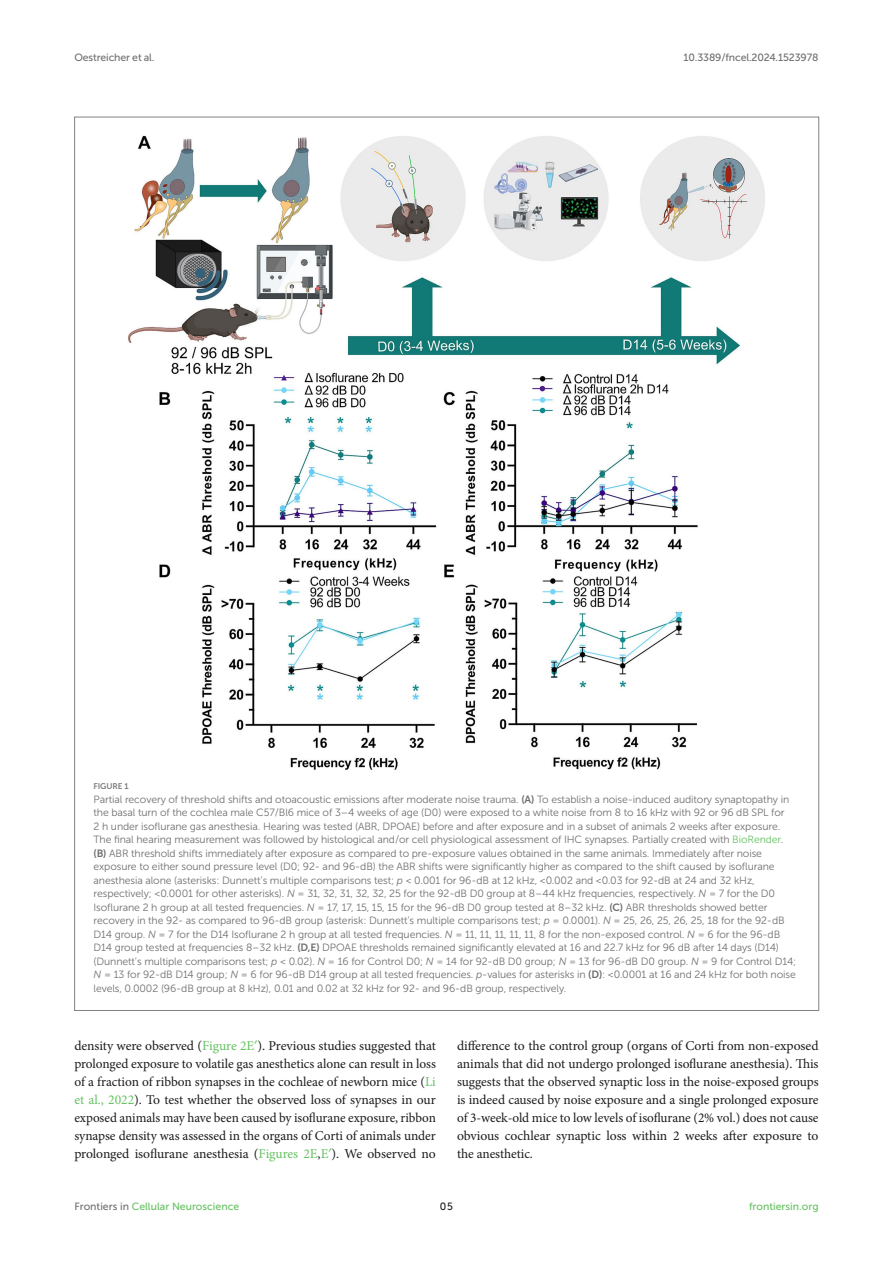
<style>
.page{position:relative;width:893px;height:1263px;background:#fff}
.page>*{position:absolute;margin:0;border:0;box-sizing:border-box;transform-origin:0 0}
.TEXT{font:13.5px/18px "Minion Pro";letter-spacing:-.005em;color:#1b1c1b;text-align:justify}
.FIG_LEG{font:10.5px/13.5px "Museo Sans 300";letter-spacing:-.01em;color:#706f70}
.t1{font:10.5px "Museo Sans 500";color:#65c161}
.t2{font:10.5px "Museo Sans 500";letter-spacing:-.015em;color:#706f70}
.t3{font:10.5px "Museo Sans 500";color:#1b1c1b}
.FIG_HD{font:8.25px "Museo Sans 700";letter-spacing:-.01em;color:#7e7f7f}
.s1{font-family:"Museo Sans 700"}
.s2{color:#65c161}
.s3{font-style:italic}
.s4{font-family:"Gentium Plus";color:#65c161}
.s5{color:#706f70}
</style>
<div class="page">
<img style="left:128px;top:136px;width:637px;height:634px">
<p class="t2" style="left:74px;top:51px;width:82px">Oestreicher et al.</p>
<p class="t2" style="left:684px;top:51px;width:136px">10.3389/fncel.2024.1523978</p>
<p class="FIG_HD" style="left:94px;top:781px;width:37px">FIGURE 1</p>
<p class="FIG_LEG" style="left:94px;top:792px;width:704px">Partial recovery of threshold shifts and otoacoustic emissions after moderate noise trauma. <span class="s1">(A)</span> To establish a noise-induced auditory synaptopathy in the basal turn of the cochlea male C57/Bl6 mice of 3–4 weeks of age (D0) were exposed to a white noise from 8 to 16 kHz with 92 or 96 dB SPL for<br>2 h under isoflurane gas anesthesia. Hearing was tested (ABR, DPOAE) before and after exposure and in a subset of animals 2 weeks after exposure.<br>The final hearing measurement was followed by histological and/or cell physiological assessment of IHC synapses. Partially created with <span class="s2">BioRender</span>. <span class="s1">(B)</span> ABR threshold shifts immediately after exposure as compared to pre-exposure values obtained in the same animals. Immediately after noise exposure to either sound pressure level (D0; 92- and 96-dB) the ABR shifts were significantly higher as compared to the shift caused by isoflurane anesthesia alone (asterisks: Dunnett’s multiple comparisons test; <span class="s3">p</span> &lt; 0.001 for 96-dB at 12 kHz, &lt;0.002 and &lt;0.03 for 92-dB at 24 and 32 kHz, respectively; &lt;0.0001 for other asterisks). <span class="s3">N</span> = 31, 32, 31, 32, 32, 25 for the 92-dB D0 group at 8–44 kHz frequencies, respectively. <span class="s3">N</span> = 7 for the D0<br>Isoflurane 2 h group at all tested frequencies. <span class="s3">N</span> = 17, 17, 15, 15, 15 for the 96-dB D0 group tested at 8–32 kHz. <span class="s1">(C)</span> ABR thresholds showed better recovery in the 92- as compared to 96-dB group (asterisk: Dunnett’s multiple comparisons test; <span class="s3">p</span> = 0.0001). <span class="s3">N</span> = 25, 26, 25, 26, 25, 18 for the 92-dB D14 group. <span class="s3">N</span> = 7 for the D14 Isoflurane 2 h group at all tested frequencies. <span class="s3">N</span> = 11, 11, 11, 11, 11, 8 for the non-exposed control. <span class="s3">N</span> = 6 for the 96-dB D14 group tested at frequencies 8–32 kHz. <span class="s1">(D,E)</span> DPOAE thresholds remained significantly elevated at 16 and 22.7 kHz for 96 dB after 14 days (D14) (Dunnett’s multiple comparisons test; <span class="s3">p</span> &lt; 0.02). <span class="s3">N</span> = 16 for Control D0; <span class="s3">N</span> = 14 for 92-dB D0 group; <span class="s3">N</span> = 13 for 96-dB D0 group. <span class="s3">N</span> = 9 for Control D14; <span class="s3">N</span> = 13 for 92-dB D14 group; <span class="s3">N</span> = 6 for 96-dB D14 group at all tested frequencies. <span class="s3">p</span>-values for asterisks in <span class="s1">(D)</span>: &lt;0.0001 at 16 and 24 kHz for both noise levels, 0.0002 (96-dB group at 8 kHz), 0.01 and 0.02 at 32 kHz for 92- and 96-dB group, respectively.</p>
<p class="TEXT" style="left:74px;top:1037px;width:363px">density were observed (<span class="s2">Figure 2E</span><span class="s4">′</span>). Previous studies suggested that prolonged exposure to volatile gas anesthetics alone can result in loss of a fraction of ribbon synapses in the cochleae of newborn mice (<span class="s2">Li et al., 2022</span>). To test whether the observed loss of synapses in our exposed animals may have been caused by isoflurane exposure, ribbon synapse density was assessed in the organs of Corti of animals under prolonged isoflurane anesthesia (<span class="s2">Figures 2E</span>,<span class="s2">E</span><span class="s4">′</span>). We observed no</p>
<p class="TEXT" style="left:457px;top:1037px;width:363px">difference to the control group (organs of Corti from non-exposed animals that did not undergo prolonged isoflurane anesthesia). This suggests that the observed synaptic loss in the noise-exposed groups is indeed caused by noise exposure and a single prolonged exposure of 3-week-old mice to low levels of isoflurane (2% vol.) does not cause obvious cochlear synaptic loss within 2 weeks after exposure to the anesthetic.</p>
<p class="t1" style="left:74px;top:1200px;width:166px"><span class="s5">Frontiers in</span> Cellular Neuroscience</p>
<p class="t3" style="left:440px;top:1200px;width:14px">05</p>
<p class="t1" style="left:749px;top:1200px;width:71px">frontiersin.org</p>
</div>
